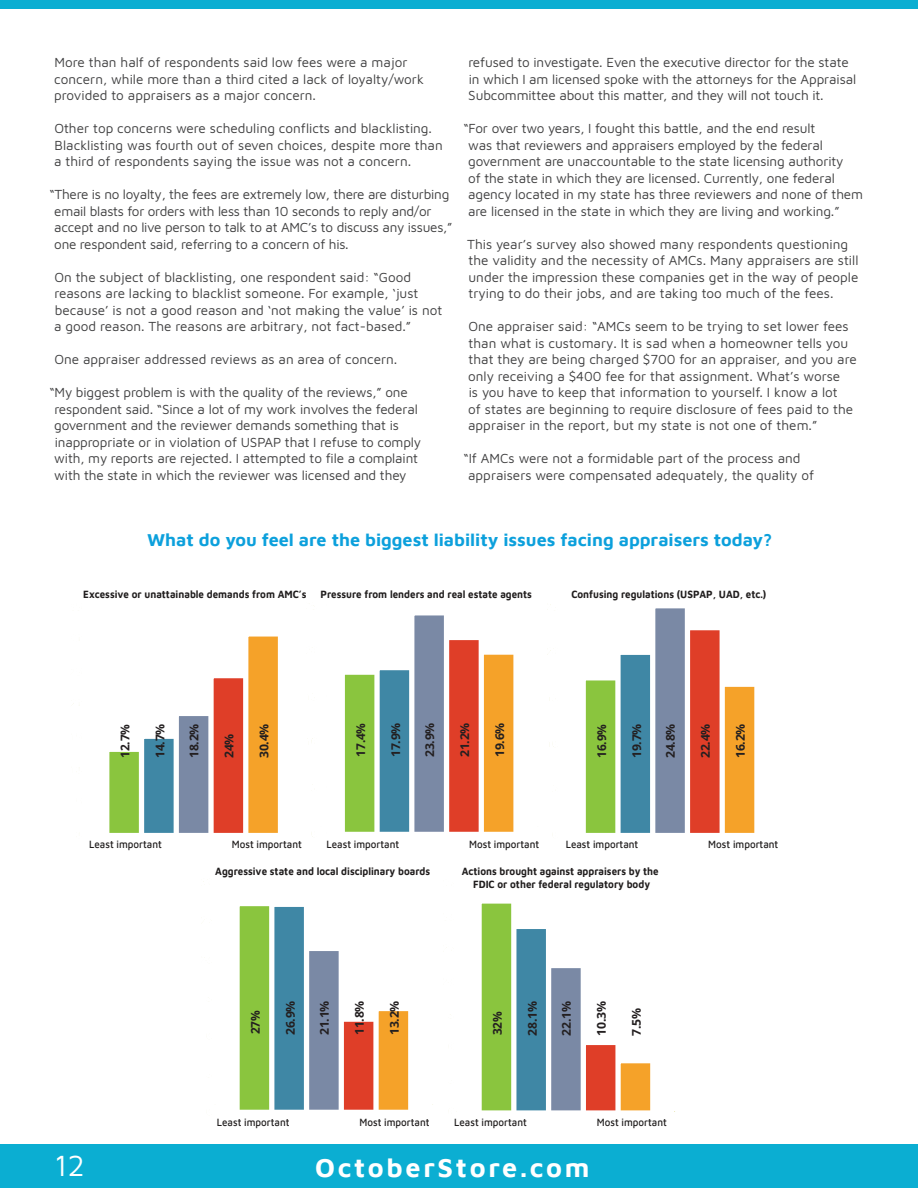
<style>
.page{position:relative;width:918px;height:1188px;background:#fff}
.page>*{position:absolute;margin:0;border:0;box-sizing:border-box;transform-origin:0 0}
.t1{font:30px "Maven Pro";color:#fff}
.t2{font:700 27px "Maven Pro";letter-spacing:.1em;color:#fff}
.t3{font:700 18px "Maven Pro";color:#0ca0dc}
.t4{font:13.5px/16.5px "Maven Pro";letter-spacing:-.01em;color:#3e3e3f}
.t5{font:700 12.15px "Open Sans";letter-spacing:-.02em;color:#231f20}
.t6{font:700 10.95px/13px "Maven Pro";color:#211e1e;text-align:center;scale:.9 1}
.t7{font:500 10.95px "Maven Pro";color:#211e1e;scale:.9 1}
</style>
<div class="page">
<div style="left:0;top:0;width:918px;height:9px;background:#0baed2"></div>
<div style="left:0;top:1145px;width:918px;height:43px;background:#0baed2"></div>
<svg style="left:109px;top:636px;width:169px;height:197px"></svg>
<svg style="left:585px;top:608px;width:170px;height:225px"></svg>
<svg style="left:239px;top:906px;width:170px;height:204px"></svg>
<svg style="left:481px;top:903px;width:170px;height:208px"></svg>
<svg style="left:344px;top:615px;width:170px;height:217px"></svg>
<p class="t4" style="left:54px;top:54px;width:371px">More than half of respondents said low fees were a major concern, while more than a third cited a lack of loyalty/work provided to appraisers as a major concern.</p>
<p class="t4" style="left:54px;top:120px;width:390px">Other top concerns were scheduling conflicts and blacklisting.<br>Blacklisting was fourth out of seven choices, despite more than a third of respondents saying the issue was not a concern.</p>
<p class="t4" style="left:54px;top:186px;width:400px;text-indent:-5px">“There is no loyalty, the fees are extremely low, there are disturbing email blasts for orders with less than 10 seconds to reply and/or accept and no live person to talk to at AMC’s to discuss any issues,” one respondent said, referring to a concern of his.</p>
<p class="t4" style="left:54px;top:268px;width:390px">On the subject of blacklisting, one respondent said: “Good reasons are lacking to blacklist someone. For example, ‘just because’ is not a good reason and ‘not making the value’ is not a good reason. The reasons are arbitrary, not fact-based.”</p>
<p class="t4" style="left:54px;top:351px;width:345px">One appraiser addressed reviews as an area of concern.</p>
<p class="t4" style="left:54px;top:384px;width:369px;text-indent:-5px">“My biggest problem is with the quality of the reviews,” one respondent said. “Since a lot of my work involves the federal government and the reviewer demands something that is inappropriate or in violation of USPAP that I refuse to comply with, my reports are rejected. I attempted to file a complaint with the state in which the reviewer was licensed and they</p>
<p class="t4" style="left:468px;top:54px;width:389px">refused to investigate. Even the executive director for the state in which I am licensed spoke with the attorneys for the Appraisal<br>Subcommittee about this matter, and they will not touch it.</p>
<p class="t4" style="left:468px;top:120px;width:396px;text-indent:-5px">“For over two years, I fought this battle, and the end result<br>was that reviewers and appraisers employed by the federal government are unaccountable to the state licensing authority<br>of the state in which they are licensed. Currently, one federal agency located in my state has three reviewers and none of them are licensed in the state in which they are living and working.”</p>
<p class="t4" style="left:467px;top:235px;width:393px">This year’s survey also showed many respondents questioning the validity and the necessity of AMCs. Many appraisers are still under the impression these companies get in the way of people trying to do their jobs, and are taking too much of the fees.</p>
<p class="t4" style="left:468px;top:318px;width:390px">One appraiser said: “AMCs seem to be trying to set lower fees than what is customary. It is sad when a homeowner tells you that they are being charged $700 for an appraiser, and you are only receiving a $400 fee for that assignment. What’s worse<br>is you have to keep that information to yourself. I know a lot<br>of states are beginning to require disclosure of fees paid to the appraiser in the report, but my state is not one of them.”</p>
<p class="t4" style="left:468px;top:450px;width:348px;text-indent:-5px">“If AMCs were not a formidable part of the process and appraisers were compensated adequately, the quality of</p>
<h3 class="t3" style="left:147px;top:528px;width:627px">What do you feel are the biggest liability issues facing appraisers today?</h3>
<p class="t6" style="left:83px;top:589px;width:250px">Excessive or unattainable demands from AMC’s</p>
<p class="t6" style="left:321px;top:589px;width:236px">Pressure from lenders and real estate agents</p>
<p class="t6" style="left:571px;top:589px;width:218px">Confusing regulations (USPAP, UAD, etc.)</p>
<p class="t5" style="left:118px;top:758px;width:35px;rotate:-90deg">12.7%</p>
<p class="t5" style="left:153px;top:758px;width:36px;rotate:-90deg">14.7%</p>
<p class="t5" style="left:187px;top:758px;width:36px;rotate:-90deg">18.2%</p>
<p class="t5" style="left:222px;top:758px;width:26px;rotate:-90deg">24%</p>
<p class="t5" style="left:257px;top:758px;width:36px;rotate:-90deg">30.4%</p>
<p class="t5" style="left:354px;top:757px;width:35px;rotate:-90deg">17.4%</p>
<p class="t5" style="left:389px;top:757px;width:36px;rotate:-90deg">17.9%</p>
<p class="t5" style="left:423px;top:757px;width:36px;rotate:-90deg">23.9%</p>
<p class="t5" style="left:458px;top:757px;width:36px;rotate:-90deg">21.2%</p>
<p class="t5" style="left:493px;top:757px;width:36px;rotate:-90deg">19.6%</p>
<p class="t5" style="left:595px;top:758px;width:35px;rotate:-90deg">16.9%</p>
<p class="t5" style="left:630px;top:758px;width:36px;rotate:-90deg">19.7%</p>
<p class="t5" style="left:664px;top:758px;width:36px;rotate:-90deg">24.8%</p>
<p class="t5" style="left:699px;top:758px;width:36px;rotate:-90deg">22.4%</p>
<p class="t5" style="left:734px;top:758px;width:36px;rotate:-90deg">16.2%</p>
<p class="t7" style="left:89px;top:841px;width:82px">Least important</p>
<p class="t7" style="left:232px;top:841px;width:79px">Most important</p>
<p class="t7" style="left:327px;top:841px;width:82px">Least important</p>
<p class="t7" style="left:469px;top:841px;width:79px">Most important</p>
<p class="t7" style="left:566px;top:841px;width:82px">Least important</p>
<p class="t7" style="left:708px;top:841px;width:79px">Most important</p>
<p class="t6" style="left:215px;top:866px;width:240px">Aggressive state and local disciplinary boards</p>
<p class="t6" style="left:462px;top:866px;width:220px">Actions brought against appraisers by the<br>FDIC or other federal regulatory body</p>
<p class="t5" style="left:249px;top:1034px;width:25px;rotate:-90deg">27%</p>
<p class="t5" style="left:284px;top:1035px;width:36px;rotate:-90deg">26.9%</p>
<p class="t5" style="left:317px;top:1035px;width:36px;rotate:-90deg">21.1%</p>
<p class="t5" style="left:353px;top:1035px;width:36px;rotate:-90deg">11.8%</p>
<p class="t5" style="left:387px;top:1035px;width:36px;rotate:-90deg">13.2%</p>
<p class="t5" style="left:491px;top:1035px;width:25px;rotate:-90deg">32%</p>
<p class="t5" style="left:526px;top:1036px;width:36px;rotate:-90deg">28.1%</p>
<p class="t5" style="left:560px;top:1036px;width:36px;rotate:-90deg">22.1%</p>
<p class="t5" style="left:595px;top:1036px;width:36px;rotate:-90deg">10.3%</p>
<p class="t5" style="left:629px;top:1036px;width:29px;rotate:-90deg">7.5%</p>
<p class="t7" style="left:217px;top:1118px;width:82px">Least important</p>
<p class="t7" style="left:360px;top:1118px;width:79px">Most important</p>
<p class="t7" style="left:454px;top:1118px;width:82px">Least important</p>
<p class="t7" style="left:597px;top:1118px;width:79px">Most important</p>
<h1 class="t1" style="left:54px;top:1148px;width:32px">12</h1>
<h2 class="t2" style="left:315px;top:1151px;width:276px">OctoberStore.com</h2>
</div>
